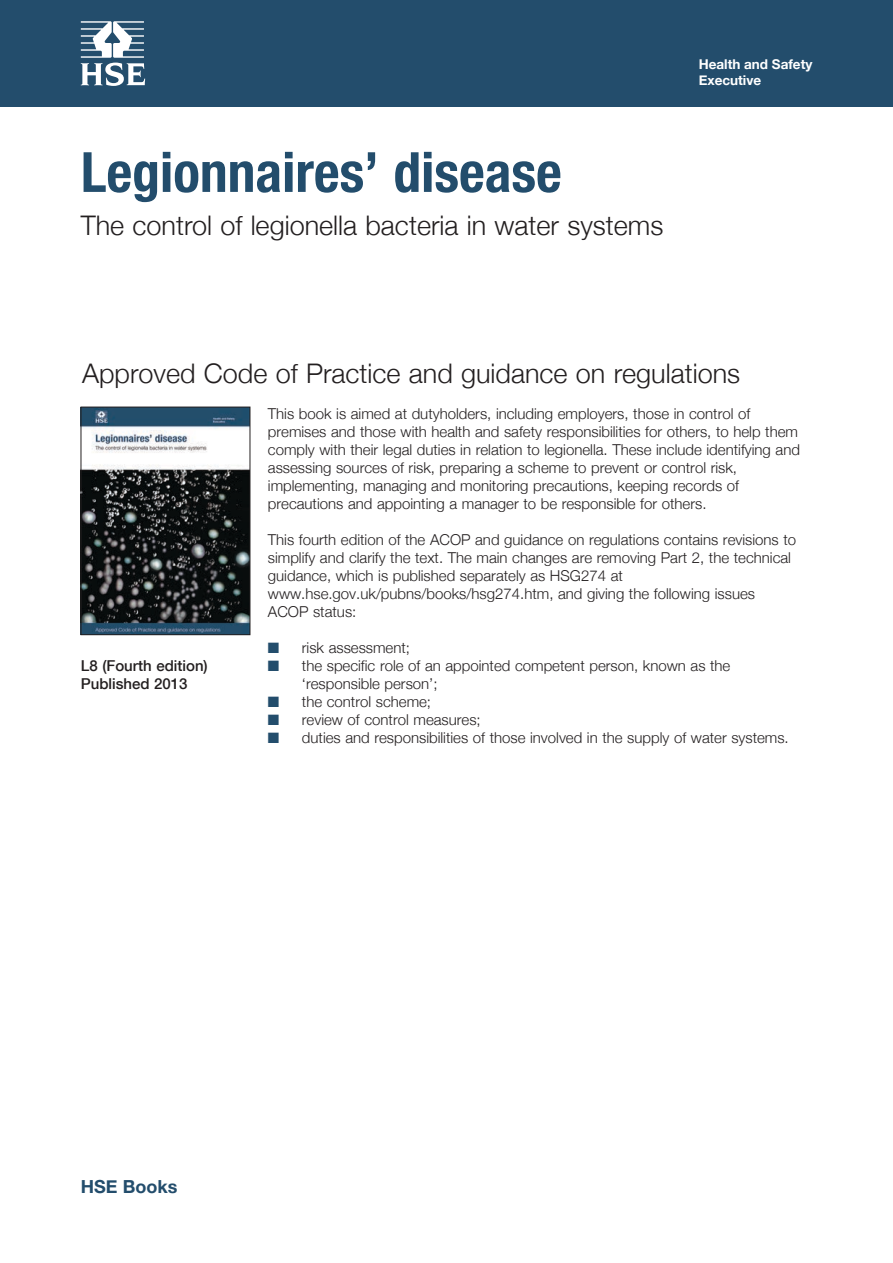
<style>
.page{position:relative;width:893px;height:1263px;background:#fff}
.page>*{position:absolute;margin:0;border:0;box-sizing:border-box;transform-origin:0 0}
.t1{font:700 condensed 55.5px "Helvetica Neue";color:#234d6c}
.t2{font:300 27px "Helvetica Neue";color:#231f20}
.HSE_Books{font:700 18px "Helvetica Neue";color:#234d6c}
.t3{font:300 15px/18px "Helvetica Neue";color:#231f20}
.t4{font:500 15px/18px "Helvetica Neue";color:#231f20}
.t5{font:700 13.5px/16.5px "Helvetica Neue";color:#fff}
.s1{color:#234d6c}
</style>
<div class="page">
<img style="left:83px;top:409px;width:165px;height:224px">
<div style="left:81px;top:407px;width:169px;height:228px;border:1px solid #231f20"></div>
<div style="left:0;top:0;width:893px;height:106px;background:#234d6c"></div>
<svg style="left:81px;top:21px;width:64px;height:65px"></svg>
<p class="t1" style="left:81px;top:139px;width:482px">Legionnaires’ disease</p>
<h6 class="t2" style="left:81px;top:203px;width:584px">The control of legionella bacteria in water systems</h6>
<p class="t5" style="left:699px;top:56px;width:115px">Health and Safety<br>Executive</p>
<p class="t2" style="left:82px;top:351px;width:660px">Approved Code of Practice and guidance on regulations</p>
<p class="t4" style="left:81px;top:656px;width:128px">L8 (Fourth edition)<br>Published 2013</p>
<p class="t3" style="left:268px;top:404px;width:534px">This book is aimed at dutyholders, including employers, those in control of premises and those with health and safety responsibilities for others, to help them comply with their legal duties in relation to legionella. These include identifying and assessing sources of risk, preparing a scheme to prevent or control risk, implementing, managing and monitoring precautions, keeping records of precautions and appointing a manager to be responsible for others.</p>
<p class="t3" style="left:268px;top:530px;width:530px">This fourth edition of the ACOP and guidance on regulations contains revisions to simplify and clarify the text. The main changes are removing Part 2, the technical guidance, which is published separately as HSG274 at www.hse.gov.uk/pubns/books/hsg274.htm, and giving the following issues ACOP status:</p>
<p class="t3" style="left:268px;top:638px;width:144px"><span class="s1">■</span> risk assessment;</p>
<p class="t3" style="left:302px;top:656px;width:430px;text-indent:-34px"><span class="s1">■</span> the specific role of an appointed competent person, known as the ‘responsible person’;</p>
<p class="t3" style="left:268px;top:692px;width:165px"><span class="s1">■</span> the control scheme;</p>
<p class="t3" style="left:268px;top:710px;width:214px"><span class="s1">■</span> review of control measures;</p>
<p class="t3" style="left:268px;top:728px;width:522px"><span class="s1">■</span> duties and responsibilities of those involved in the supply of water systems.</p>
<p class="HSE_Books" style="left:81px;top:1172px;width:98px">HSE Books</p>
</div>
